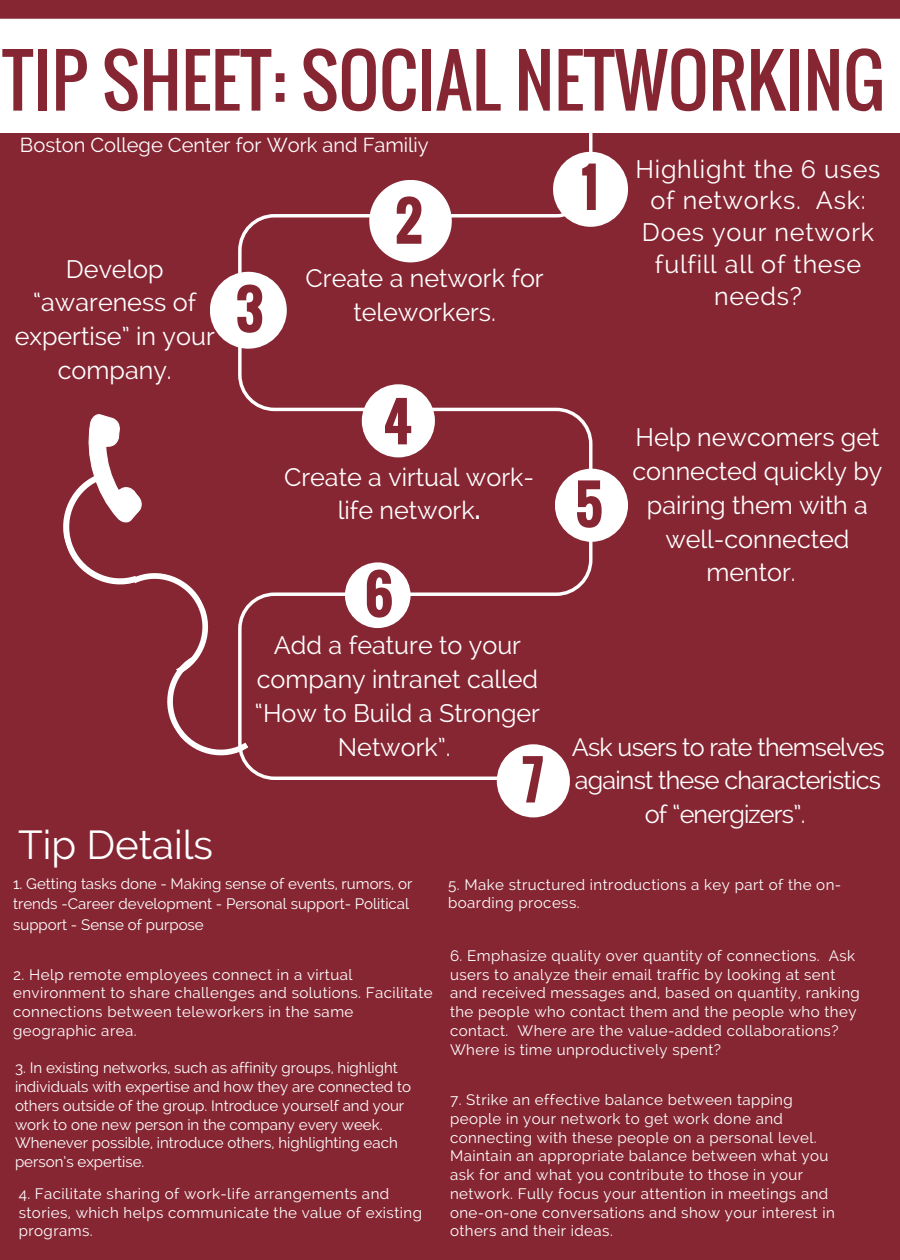
<style>
.page{position:relative;width:900px;height:1260px;background:#862633}
.page>*{position:absolute;margin:0;border:0;box-sizing:border-box;transform-origin:0 0}
.t1{font:70.5px "Oswald";color:#862633}
.t2{font:700 52.75px "Oswald";color:#862633}
.t3{font:40.25px "Raleway";color:#fff}
.t4{font:25.25px/33.8px "Raleway";color:#fff;text-align:center}
.t5{font:25.25px/32px "Raleway";letter-spacing:.03em;color:#fff;text-align:center}
.t6{font:25.25px/33.8px "Raleway";letter-spacing:-.035em;color:#fff;text-align:center}
.t7{font:20px "Raleway";color:#fff}
.t8{font:15px/18.8px "Raleway";letter-spacing:.03em;color:#fff}
.t9{font:15px/18.8px "Raleway";color:#fff}
.s1{font-weight:700}
</style>
<div class="page">
<svg style="left:238px;top:133px;width:354px;height:647px"></svg>
<div style="left:0;top:19px;width:900px;height:114px;background:#fff"></div>
<svg style="left:553px;top:152px;width:75px;height:75px"></svg>
<svg style="left:369px;top:180px;width:83px;height:82px"></svg>
<svg style="left:210px;top:272px;width:77px;height:77px"></svg>
<svg style="left:362px;top:384px;width:73px;height:73px"></svg>
<svg style="left:555px;top:469px;width:73px;height:73px"></svg>
<svg style="left:345px;top:562px;width:66px;height:66px"></svg>
<svg style="left:497px;top:744px;width:73px;height:73px"></svg>
<svg style="left:63px;top:411px;width:186px;height:364px"></svg>
<h1 class="t1" style="left:2px;top:27px;width:884px">TIP SHEET: SOCIAL NETWORKING</h1>
<h3 class="t7" style="left:20px;top:133px;width:410px">Boston College Center for Work and Familiy</h3>
<h3 class="t4" style="left:15px;top:252px;width:202px">Develop “awareness of expertise” in your company.</h3>
<h3 class="t3" style="left:18px;top:821px;width:196px">Tip Details</h3>
<h2 class="t2" style="left:235px;top:269px;width:30px">3</h2>
<h2 class="t2" style="left:395px;top:181px;width:29px">2</h2>
<h3 class="t4" style="left:306px;top:261px;width:240px">Create a network for teleworkers.</h3>
<h2 class="t2" style="left:383px;top:381px;width:30px">4</h2>
<h3 class="t4" style="left:284px;top:460px;width:251px">Create a virtual work&shy;life network<span class="s1">.</span></h3>
<h2 class="t2" style="left:365px;top:554px;width:30px">6</h2>
<h3 class="t4" style="left:255px;top:629px;width:287px">Add a feature to your company intranet called “How to Build a Stronger<br>Network”.</h3>
<h2 class="t2" style="left:522px;top:740px;width:23px">7</h2>
<h2 class="t2" style="left:581px;top:147px;width:19px">1</h2>
<h3 class="t5" style="left:636px;top:153px;width:246px">Highlight the 6 uses of networks. Ask:<br>Does your network fulfill all of these needs?</h3>
<h2 class="t2" style="left:575px;top:464px;width:30px">5</h2>
<h3 class="t4" style="left:633px;top:420px;width:251px">Help newcomers get connected quickly by pairing them with a well-connected mentor.</h3>
<h3 class="t6" style="left:572px;top:730px;width:314px">Ask users to rate themselves against these characteristics of “energizers”.</h3>
<p class="t9" style="left:13px;top:873px;width:401px;line-height:20.5px">1. Getting tasks done - Making sense of events, rumors, or trends -Career development - Personal support- Political support - Sense of purpose</p>
<p class="t8" style="left:13px;top:965px;width:421px">2. Help remote employees connect in a virtual environment to share challenges and solutions. Facilitate connections between teleworkers in the same geographic area.</p>
<p class="t9" style="left:15px;top:1059px;width:398px">3. In existing networks, such as affinity groups, highlight individuals with expertise and how they are connected to others outside of the group. Introduce yourself and your work to one new person in the company every week.<br>Whenever possible, introduce others, highlighting each person’s expertise.</p>
<p class="t8" style="left:19px;top:1184px;width:405px">4. Facilitate sharing of work-life arrangements and stories, which helps communicate the value of existing programs.</p>
<p class="t8" style="left:448px;top:875px;width:395px">5. Make structured introductions a key part of the on&shy;boarding process.</p>
<p class="t8" style="left:450px;top:946px;width:411px">6. Emphasize quality over quantity of connections. Ask users to analyze their email traffic by looking at sent and received messages and, based on quantity, ranking the people who contact them and the people who they contact. Where are the value-added collaborations?<br>Where is time unproductively spent?</p>
<p class="t8" style="left:450px;top:1090px;width:386px">7. Strike an effective balance between tapping people in your network to get work done and connecting with these people on a personal level.<br>Maintain an appropriate balance between what you ask for and what you contribute to those in your network. Fully focus your attention in meetings and one-on-one conversations and show your interest in others and their ideas.</p>
</div>
